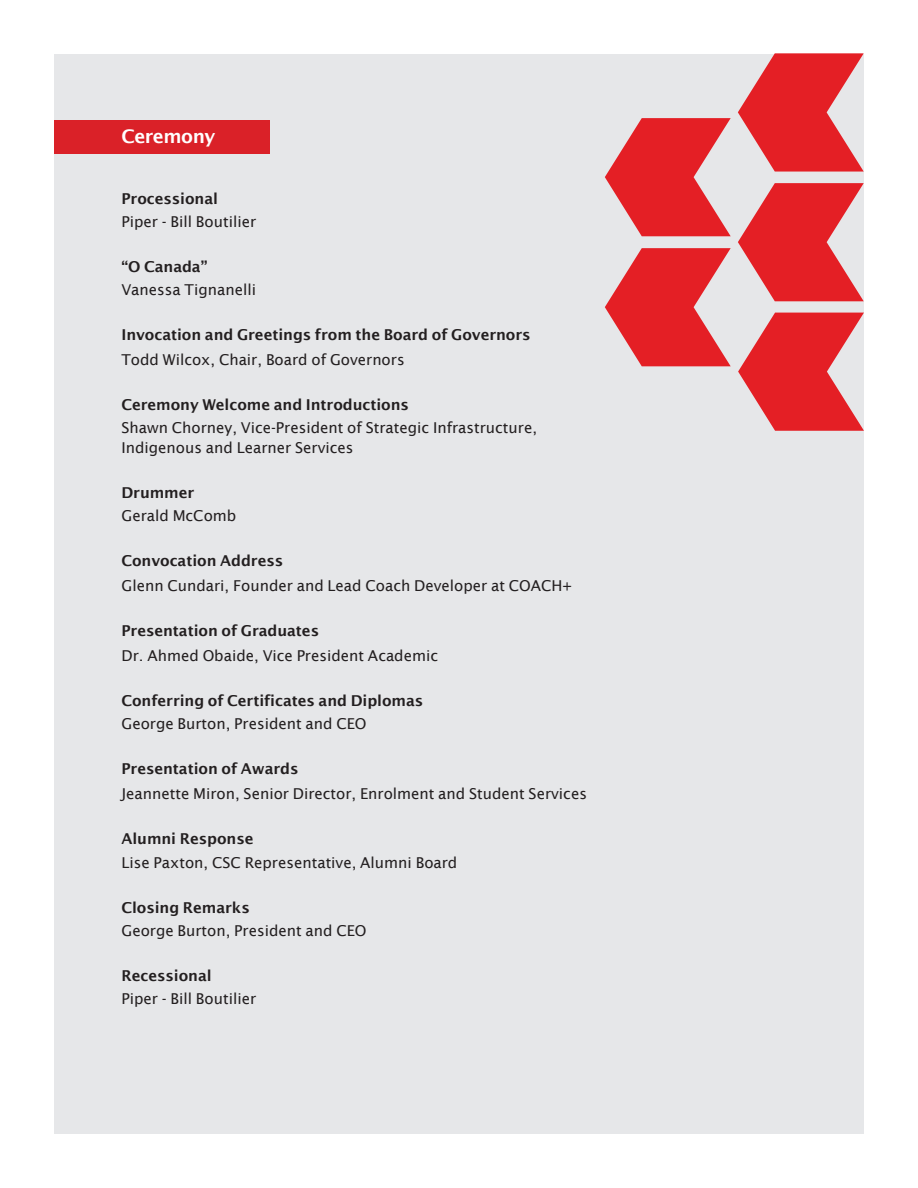
<style>
.page{position:relative;width:918px;height:1188px;background:#fff}
.page>*{position:absolute;margin:0;border:0;box-sizing:border-box;transform-origin:0 0}
.t1{font:600 18.75px "Lucida Sans";letter-spacing:-.025em;color:#fff}
.Processional_-_Body_Copy{font:15px/19.5px "Lucida Sans";color:#231f20}
.Processional_-_Head{font:600 15px "Lucida Sans";letter-spacing:-.005em;color:#231f20}
</style>
<div class="page">
<div style="left:54px;top:54px;width:810px;height:1080px;background:#e6e7e9"></div>
<svg style="left:738px;top:53px;width:126px;height:119px"></svg>
<svg style="left:605px;top:118px;width:126px;height:118px"></svg>
<svg style="left:605px;top:248px;width:126px;height:118px"></svg>
<svg style="left:738px;top:183px;width:126px;height:118px"></svg>
<svg style="left:738px;top:313px;width:126px;height:118px"></svg>
<div style="left:54px;top:120px;width:216px;height:33px;background:#da2128"></div>
<p class="t1" style="left:122px;top:126px;width:95px">Ceremony</p>
<p class="Processional_-_Head" style="left:122px;top:190px;width:98px">Processional</p>
<p class="Processional_-_Body_Copy" style="left:122px;top:212px;width:136px">Piper - Bill Boutilier</p>
<p class="Processional_-_Head" style="left:122px;top:258px;width:87px">“O Canada”</p>
<p class="Processional_-_Body_Copy" style="left:122px;top:280px;width:136px">Vanessa Tignanelli</p>
<p class="Processional_-_Head" style="left:122px;top:326px;width:411px">Invocation and Greetings from the Board of Governors</p>
<p class="Processional_-_Body_Copy" style="left:122px;top:350px;width:285px">Todd Wilcox, Chair, Board of Governors</p>
<p class="Processional_-_Head" style="left:122px;top:396px;width:289px">Ceremony Welcome and Introductions</p>
<p class="Processional_-_Body_Copy" style="left:122px;top:418px;width:417px">Shawn Chorney, Vice-President of Strategic Infrastructure,<br>Indigenous and Learner Services</p>
<p class="Processional_-_Head" style="left:122px;top:484px;width:74px">Drummer</p>
<p class="Processional_-_Body_Copy" style="left:122px;top:506px;width:116px">Gerald McComb</p>
<p class="Processional_-_Head" style="left:122px;top:552px;width:163px">Convocation Address</p>
<p class="Processional_-_Body_Copy" style="left:122px;top:576px;width:452px">Glenn Cundari, Founder and Lead Coach Developer at COACH+</p>
<p class="Processional_-_Head" style="left:122px;top:622px;width:199px">Presentation of Graduates</p>
<p class="Processional_-_Body_Copy" style="left:122px;top:646px;width:318px">Dr. Ahmed Obaide, Vice President Academic</p>
<p class="Processional_-_Head" style="left:122px;top:692px;width:303px">Conferring of Certificates and Diplomas</p>
<p class="Processional_-_Body_Copy" style="left:122px;top:714px;width:247px">George Burton, President and CEO</p>
<p class="Processional_-_Head" style="left:122px;top:760px;width:179px">Presentation of Awards</p>
<p class="Processional_-_Body_Copy" style="left:122px;top:784px;width:467px">Jeannette Miron, Senior Director, Enrolment and Student Services</p>
<p class="Processional_-_Head" style="left:122px;top:831px;width:134px">Alumni Response</p>
<p class="Processional_-_Body_Copy" style="left:122px;top:853px;width:337px">Lise Paxton, CSC Representative, Alumni Board</p>
<p class="Processional_-_Head" style="left:122px;top:899px;width:130px">Closing Remarks</p>
<p class="Processional_-_Body_Copy" style="left:122px;top:921px;width:247px">George Burton, President and CEO</p>
<p class="Processional_-_Head" style="left:122px;top:967px;width:92px">Recessional</p>
<p class="Processional_-_Body_Copy" style="left:122px;top:989px;width:136px">Piper - Bill Boutilier</p>
</div>
